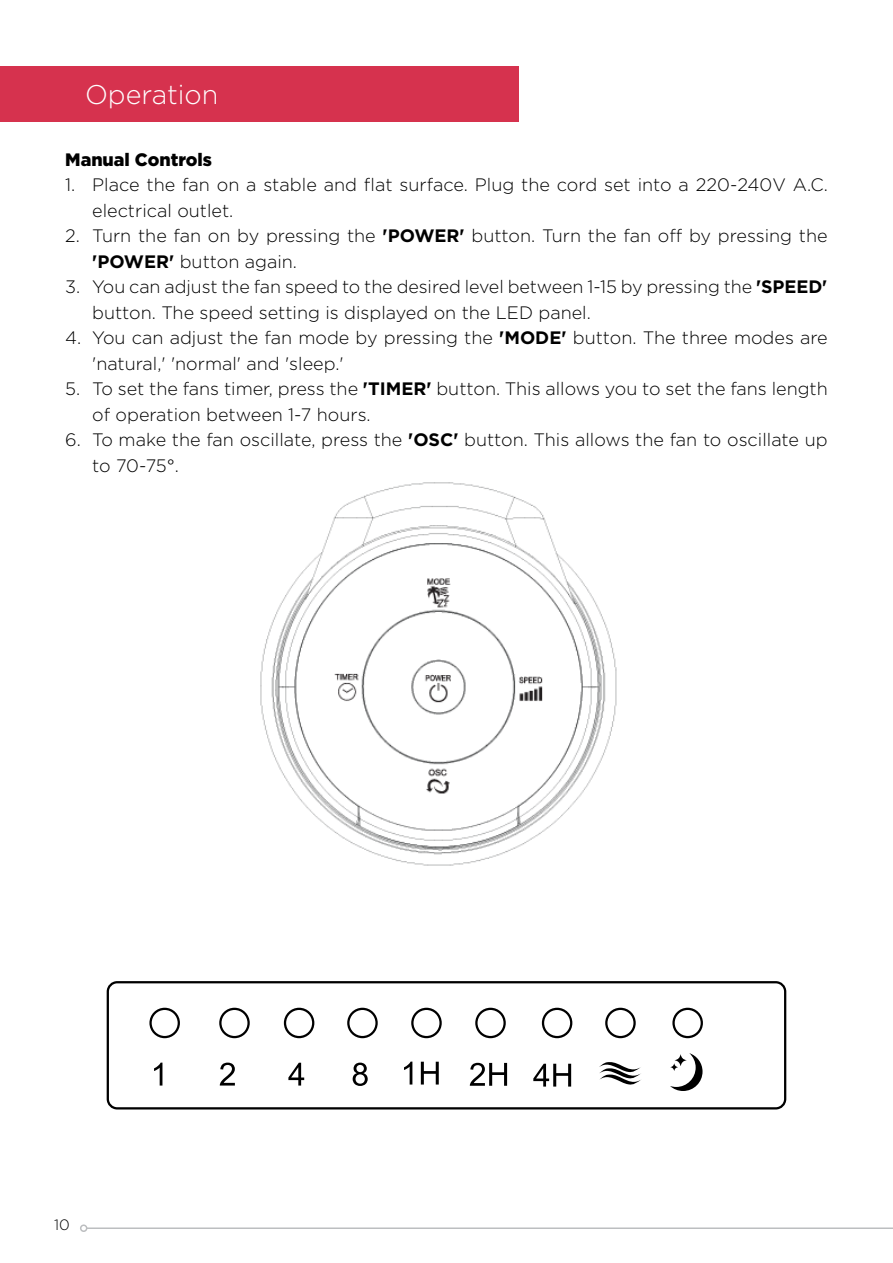
<style>
.page{position:relative;width:893px;height:1263px;background:#fff}
.page>*{position:absolute;margin:0;border:0;box-sizing:border-box;transform-origin:0 0}
.t1{font:300 27px "Gotham";color:#fff}
.t2{font:300 18px/25.5px "Gotham";color:#000}
.t3{font:900 18px "Gotham";color:#000}
.t4{font:300 15px "Gotham";color:#000}
.s1{font-weight:700}
</style>
<div class="page">
<div style="left:0;top:66px;width:519px;height:55px;background:#d6324e"></div>
<img style="left:260px;top:482px;width:357px;height:384px">
<svg style="left:107px;top:981px;width:679px;height:128px"></svg>
<svg style="left:404px;top:1061px;width:8px;height:23px"></svg>
<svg style="left:421px;top:1062px;width:18px;height:22px"></svg>
<svg style="left:470px;top:1063px;width:37px;height:23px"></svg>
<svg style="left:533px;top:1064px;width:38px;height:22px"></svg>
<svg style="left:154px;top:1062px;width:8px;height:23px"></svg>
<svg style="left:220px;top:1062px;width:15px;height:23px"></svg>
<svg style="left:353px;top:1062px;width:15px;height:24px"></svg>
<svg style="left:288px;top:1063px;width:16px;height:22px"></svg>
<svg style="left:599px;top:1062px;width:43px;height:23px"></svg>
<svg style="left:670px;top:1053px;width:32px;height:38px"></svg>
<hr style="left:87px;top:1227px;width:806px;height:2px;background:#bcbec0">
<div style="left:80px;top:1224px;width:7px;height:8px;border:2px solid #bcbec0;border-radius:50%"></div>
<h1 class="t1" style="left:85px;top:79px;width:135px">Operation</h1>
<p class="t3" style="left:65px;top:149px;width:148px">Manual Controls</p>
<p class="t2" style="left:92px;top:172px;width:737px;text-indent:-27px">1. Place the fan on a stable and flat surface. Plug the cord set into a 220-240V A.C. electrical outlet.</p>
<p class="t2" style="left:92px;top:223px;width:737px;text-indent:-27px">2. Turn the fan on by pressing the <span class="s1">'POWER'</span> button. Turn the fan off by pressing the <span class="s1">'POWER'</span> button again.</p>
<p class="t2" style="left:92px;top:274px;width:737px;text-indent:-27px">3. You can adjust the fan speed to the desired level between 1-15 by pressing the <span class="s1">'SPEED' </span>button. The speed setting is displayed on the LED panel.</p>
<p class="t2" style="left:92px;top:325px;width:737px;text-indent:-27px">4. You can adjust the fan mode by pressing the <span class="s1">'MODE'</span> button. The three modes are 'natural,' 'normal' and 'sleep.'</p>
<p class="t2" style="left:92px;top:376px;width:737px;text-indent:-27px">5. To set the fans timer, press the <span class="s1">'TIMER'</span> button. This allows you to set the fans length of operation between 1-7 hours.</p>
<p class="t2" style="left:92px;top:427px;width:737px;text-indent:-27px">6. To make the fan oscillate, press the <span class="s1">'OSC'</span> button. This allows the fan to oscillate up to 70-75°.</p>
<p class="t4" style="left:54px;top:1216px;width:17px">10</p>
</div>
